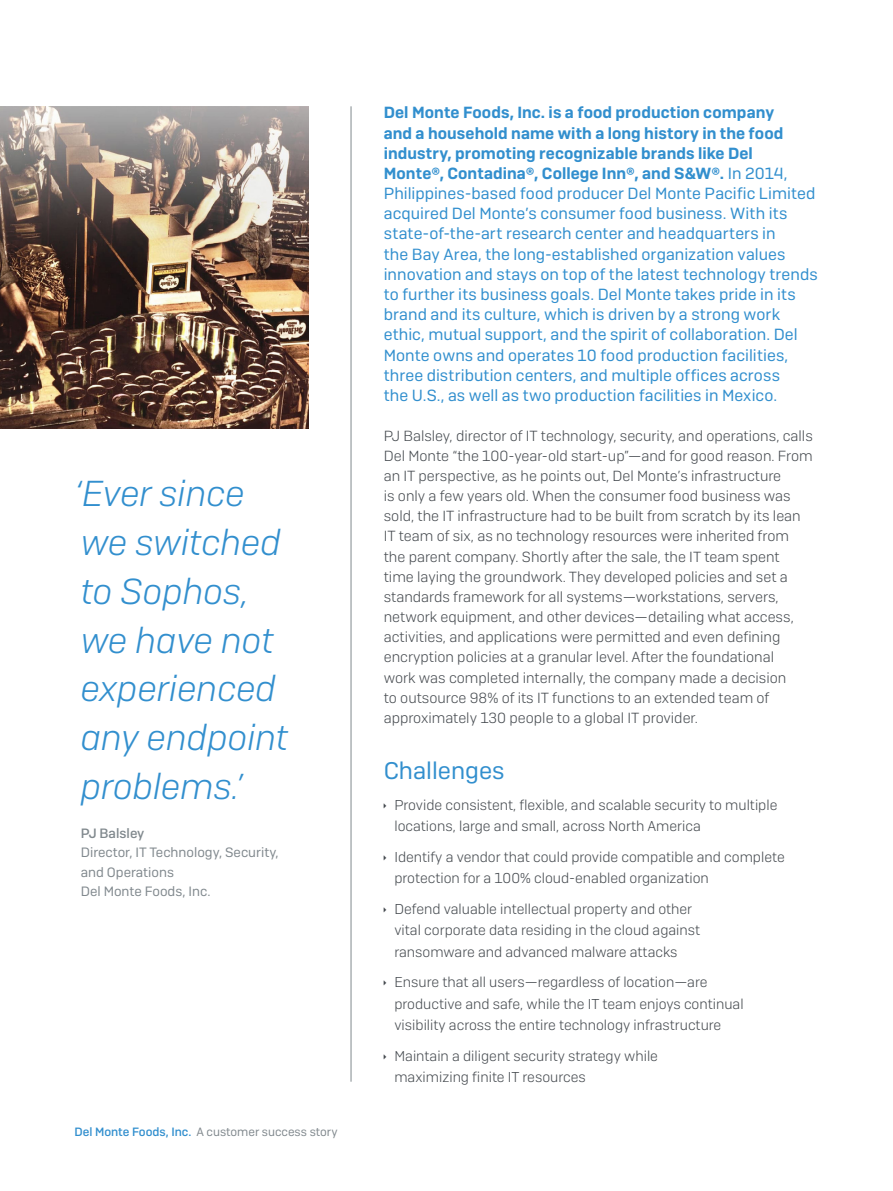
<style>
.page{position:relative;width:893px;height:1191px;background:#fff}
.page>*{position:absolute;margin:0;border:0;box-sizing:border-box;transform-origin:0 0}
.t1{font:italic 300 36px/48.8px "Sophos Sans";color:#328fce}
.t2{font:24px "Sophos Sans";color:#328fce}
.t3{font:16.2px/20.1px "Sophos Sans";letter-spacing:.005em;color:#328fce}
.t4{font:300 14.7px/20.1px "Sophos Sans";color:#454a4f}
.t5{font:300 14.25px/21.1px "Sophos Sans";color:#454a4f}
.t6{font:13.5px/19.5px "Sophos Sans";color:#81898e}
.t7{font:500 13.5px "Sophos Sans";color:#81898e}
.t8{font:12px "Sophos Sans";color:#81898e}
.s1{font-weight:500;color:#328fce}
.s2{font-weight:600}
</style>
<div class="page">
<img style="left:0;top:106px;width:308px;height:322px">
<hr style="left:351px;top:106px;width:1px;height:975px;background:#81898e">
<h1 class="t1" style="left:74px;top:468px;width:215px">‘Ever since we switched to Sophos, we have not experienced any endpoint problems.’</h1>
<p class="t7" style="left:81px;top:825px;width:65px">PJ Balsley</p>
<p class="t6" style="left:81px;top:842px;width:199px">Director, IT Technology, Security, and Operations<br>Del Monte Foods, Inc.</p>
<p class="t8" style="left:74px;top:1124px;width:265px"><span class="s1">Del Monte Foods, Inc.</span> A customer success story</p>
<p class="t3" style="left:384px;top:102px;width:435px"><span class="s2">Del Monte Foods, Inc. is a food production company<br>and a household name with a long history in the food industry, promoting recognizable brands like Del<br>Monte®, Contadina®, College Inn®, and S&amp;W®.</span> In 2014, Philippines-based food producer Del Monte Pacific Limited acquired Del Monte’s consumer food business. With its state-of-the-art research center and headquarters in<br>the Bay Area, the long-established organization values innovation and stays on top of the latest technology trends to further its business goals. Del Monte takes pride in its brand and its culture, which is driven by a strong work ethic, mutual support, and the spirit of collaboration. Del Monte owns and operates 10 food production facilities, three distribution centers, and multiple offices across<br>the U.S., as well as two production facilities in Mexico.</p>
<p class="t4" style="left:384px;top:425px;width:431px">PJ Balsley, director of IT technology, security, and operations, calls Del Monte “the 100-year-old start-up”—and for good reason. From an IT perspective, as he points out, Del Monte’s infrastructure<br>is only a few years old. When the consumer food business was sold, the IT infrastructure had to be built from scratch by its lean IT team of six, as no technology resources were inherited from the parent company. Shortly after the sale, the IT team spent time laying the groundwork. They developed policies and set a standards framework for all systems—workstations, servers, network equipment, and other devices—detailing what access, activities, and applications were permitted and even defining encryption policies at a granular level. After the foundational<br>work was completed internally, the company made a decision<br>to outsource 98% of its IT functions to an extended team of approximately 130 people to a global IT provider.</p>
<h2 class="t2" style="left:384px;top:756px;width:122px">Challenges</h2>
<p class="t5" style="left:394px;top:794px;width:385px">Provide consistent, flexible, and scalable security to multiple locations, large and small, across North America</p>
<p class="t5" style="left:394px;top:846px;width:392px">Identify a vendor that could provide compatible and complete protection for a 100% cloud-enabled organization</p>
<p class="t5" style="left:394px;top:898px;width:307px">Defend valuable intellectual property and other vital corporate data residing in the cloud against ransomware and advanced malware attacks</p>
<p class="t5" style="left:394px;top:971px;width:351px">Ensure that all users—regardless of location—are productive and safe, while the IT team enjoys continual visibility across the entire technology infrastructure</p>
<p class="t5" style="left:394px;top:1044px;width:265px">Maintain a diligent security strategy while maximizing finite IT resources</p>
</div>
